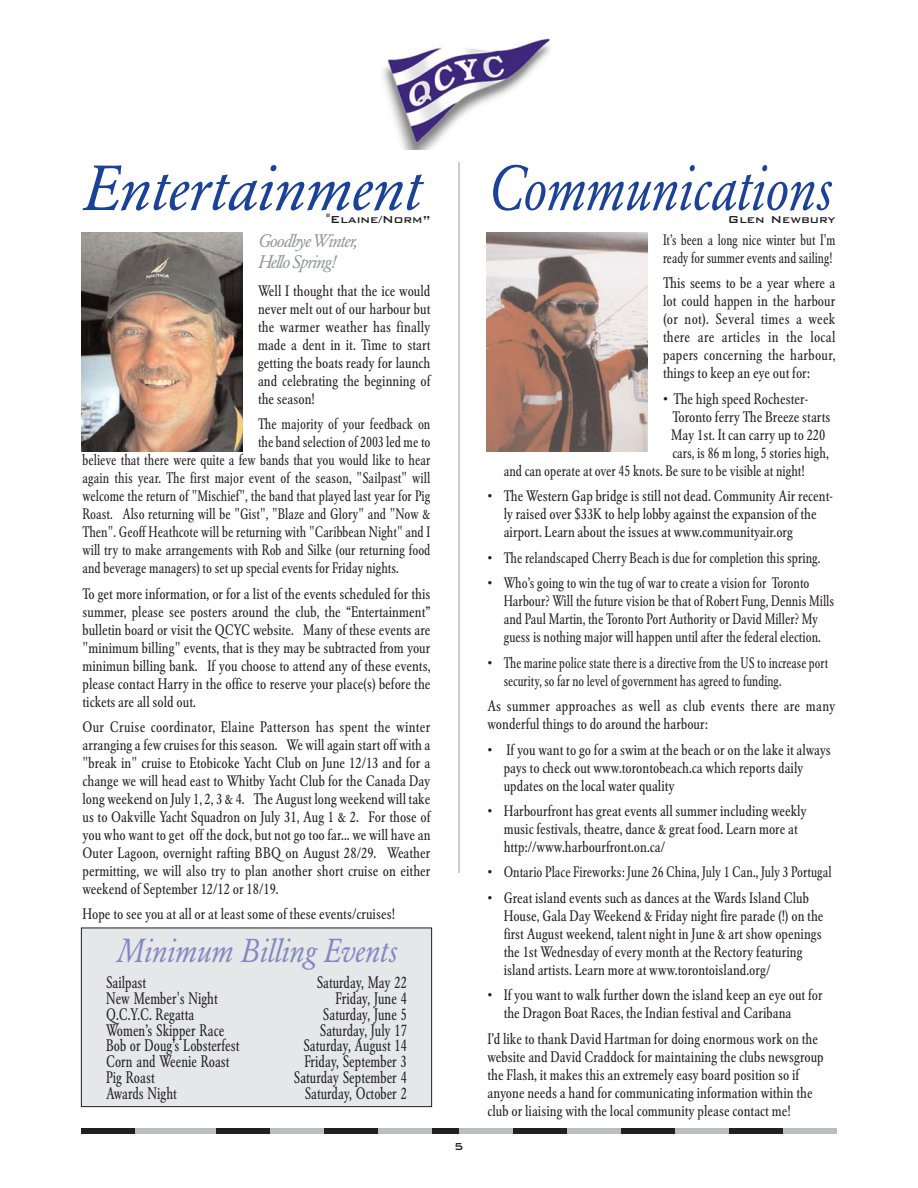
<style>
.page{position:relative;width:918px;height:1188px;background:#fff}
.page>*{position:absolute;margin:0;border:0;box-sizing:border-box;transform-origin:0 0}
.t1{font:italic 63px "Garamond BE";color:#1b4298;scale:.85 1}
.t2{font:italic 63px "Garamond BE";color:#1b4298}
.t3{font:italic 33px "Garamond BE";color:#8288c1;scale:.9 1}
.t4{font:italic 18px/21.6px "Garamond BE";letter-spacing:-.05em;color:#939598}
.t5{font:condensed 16.5px "Garamond BE";color:#231f20;scale:.9 1}
.t6{font:condensed 15px/18px "Garamond BE";color:#231f20}
.t7{font:condensed 15px "Garamond BE";color:#231f20;scale:.95 1}
.t8{font:condensed 15px/18px "Garamond BE";color:#231f20;scale:.9 1}
.t9{font:500 13.5px "Bank Gothic BT";color:#231f20}
.t10{font:500 13.5px "Bank Gothic BT";color:#231f20;scale:.9 1}
</style>
<div class="page">
<img style="left:81px;top:232px;width:162px;height:220px">
<img style="left:486px;top:232px;width:162px;height:220px">
<div style="left:81px;top:1129px;width:54px;height:5px;background:#231f20"></div>
<div style="left:135px;top:1129px;width:54px;height:5px;background:#bbbdc0"></div>
<div style="left:405px;top:1129px;width:54px;height:5px;background:#231f20"></div>
<div style="left:459px;top:1129px;width:54px;height:5px;background:#bbbdc0"></div>
<div style="left:513px;top:1129px;width:54px;height:5px;background:#231f20"></div>
<div style="left:567px;top:1129px;width:54px;height:5px;background:#bbbdc0"></div>
<div style="left:621px;top:1129px;width:54px;height:5px;background:#231f20"></div>
<div style="left:675px;top:1129px;width:54px;height:5px;background:#bbbdc0"></div>
<div style="left:729px;top:1129px;width:54px;height:5px;background:#231f20"></div>
<div style="left:783px;top:1129px;width:54px;height:5px;background:#bbbdc0"></div>
<hr style="left:458px;top:162px;width:2px;height:711px;background:#bbbdc0">
<div style="left:162px;top:1129px;width:54px;height:5px;background:#bbbdc0"></div>
<div style="left:216px;top:1129px;width:54px;height:5px;background:#231f20"></div>
<div style="left:270px;top:1129px;width:54px;height:5px;background:#bbbdc0"></div>
<div style="left:324px;top:1129px;width:54px;height:5px;background:#231f20"></div>
<div style="left:378px;top:1129px;width:54px;height:5px;background:#bbbdc0"></div>
<div style="left:81px;top:928px;width:351px;height:179px;background:#e6e7e8"></div>
<div style="left:81px;top:928px;width:351px;height:179px;border:1px solid #231f20"></div>
<img style="left:383px;top:38px;width:167px;height:111px">
<h1 class="t2" style="left:82px;top:162px;width:340px">Entertainment</h1>
<p class="t9" style="left:326px;top:211px;width:106px">"Elaine/Norm”</p>
<p class="t4" style="left:258px;top:231px;width:101px">Goodbye Winter,<br>Hello Spring!</p>
<p class="t6" style="left:258px;top:283px;width:174px;text-align:justify">Well I thought that the ice would never melt out of our harbour but the warmer weather has finally made a dent in it. Time to start getting the boats ready for launch and celebrating the beginning of the season!</p>
<p class="t7" style="left:258px;top:418px;width:183px">The majority of your feedback on</p>
<p class="t7" style="left:258px;top:436px;width:183px">the band selection of 2003 led me to</p>
<p class="t7" style="left:82px;top:454px;width:368px">believe that there were quite a few bands that you would like to hear</p>
<p class="t7" style="left:82px;top:472px;width:368px">again this year. The first major event of the season, "Sailpast" will</p>
<p class="t7" style="left:82px;top:490px;width:368px">welcome the return of "Mischief", the band that played last year for Pig</p>
<p class="t7" style="left:82px;top:508px;width:368px">Roast. Also returning will be "Gist", "Blaze and Glory" and "Now &amp;</p>
<p class="t7" style="left:82px;top:526px;width:368px">Then". Geoff Heathcote will be returning with "Caribbean Night" and I</p>
<p class="t7" style="left:82px;top:544px;width:368px">will try to make arrangements with Rob and Silke (our returning food</p>
<p class="t7" style="left:82px;top:562px;width:335px">and beverage managers) to set up special events for Friday nights.</p>
<p class="t6" style="left:82px;top:586px;width:350px;text-align:justify">To get more information, or for a list of the events scheduled for this summer, please see posters around the club, the “Entertainment” bulletin board or visit the QCYC website. Many of these events are "minimum billing" events, that is they may be subtracted from your minimun billing bank. If you choose to attend any of these events, please contact Harry in the office to reserve your place(s) before the tickets are all sold out.</p>
<p class="t6" style="left:82px;top:719px;width:350px;text-align:justify">Our Cruise coordinator, Elaine Patterson has spent the winter arranging a few cruises for this season. We will again start off with a "break in" cruise to Etobicoke Yacht Club on June 12/13 and for a change we will head east to Whitby Yacht Club for the Canada Day long weekend on July 1, 2, 3 &amp; 4. The August long weekend will take us to Oakville Yacht Squadron on July 31, Aug 1 &amp; 2. For those of you who want to get off the dock, but not go too far... we will have an Outer Lagoon, overnight rafting BBQ on August 28/29. Weather permitting, we will also try to plan another short cruise on either weekend of September 12/12 or 18/19.</p>
<p class="t6" style="left:82px;top:906px;width:314px">Hope to see you at all or at least some of these events/cruises!</p>
<h2 class="t3" style="left:116px;top:937px;width:314px">Minimum Billing Events</h2>
<p class="t5" style="left:106px;top:976px;width:46px">Sailpast</p>
<p class="t5" style="left:317px;top:976px;width:102px">Saturday, May 22</p>
<p class="t5" style="left:106px;top:992px;width:126px">New Member's Night</p>
<p class="t5" style="left:336px;top:992px;width:81px">Friday, June 4</p>
<p class="t5" style="left:106px;top:1007px;width:99px">Q.C.Y.C. Regatta</p>
<p class="t5" style="left:323px;top:1007px;width:95px">Saturday, June 5</p>
<p class="t5" style="left:106px;top:1023px;width:133px">Women’s Skipper Race</p>
<p class="t5" style="left:320px;top:1023px;width:98px">Saturday, July 17</p>
<p class="t5" style="left:106px;top:1039px;width:150px">Bob or Doug’s Lobsterfest</p>
<p class="t5" style="left:304px;top:1039px;width:116px">Saturday, August 14</p>
<p class="t5" style="left:106px;top:1055px;width:139px">Corn and Weenie Roast</p>
<p class="t5" style="left:304px;top:1055px;width:115px">Friday, September 3</p>
<p class="t5" style="left:106px;top:1070px;width:55px">Pig Roast</p>
<p class="t5" style="left:294px;top:1070px;width:127px">Saturday September 4</p>
<p class="t5" style="left:106px;top:1086px;width:80px">Awards Night</p>
<p class="t5" style="left:305px;top:1086px;width:115px">Saturday, October 2</p>
<p class="t10" style="left:454px;top:1137px;width:12px">5</p>
<h1 class="t1" style="left:488px;top:162px;width:407px">Communications</h1>
<p class="t9" style="left:728px;top:211px;width:109px">Glen Newbury</p>
<p class="t8" style="left:663px;top:232px;width:193px">It’s been a long nice winter but I'm ready for summer events and sailing!</p>
<p class="t6" style="left:663px;top:275px;width:174px;text-align:justify">This seems to be a year where a lot could happen in the harbour (or not). Several times a week there are articles in the local papers concerning the harbour, things to keep an eye out for:</p>
<p class="t6" style="left:663px;top:391px;width:147px">• The high speed Rochester-</p>
<p class="t6" style="left:672px;top:409px;width:159px">Toronto ferry The Breeze starts</p>
<p class="t6" style="left:671px;top:427px;width:156px">May 1st. It can carry up to 220</p>
<p class="t7" style="left:672px;top:446px;width:166px">cars, is 86 m long, 5 stories high,</p>
<p class="t7" style="left:504px;top:464px;width:318px">and can operate at over 45 knots. Be sure to be visible at night!</p>
<p class="t6" style="left:504px;top:488px;width:331px;text-indent:-16px">• The Western Gap bridge is still not dead. Community Air recent&shy;ly raised over $33K to help lobby against the expansion of the airport. Learn about the issues at www.communityair.org</p>
<p class="t6" style="left:487px;top:550px;width:335px">• The relandscaped Cherry Beach is due for completion this spring.</p>
<p class="t6" style="left:504px;top:575px;width:332px;text-indent:-16px">• Who’s going to win the tug of war to create a vision for Toronto Harbour? Will the future vision be that of Robert Fung, Dennis Mills and Paul Martin, the Toronto Port Authority or David Miller? My guess is nothing major will happen until after the federal election.</p>
<p class="t6" style="left:504px;top:655px;width:326px;text-indent:-16px">• The marine police state there is a directive from the US to increase port security, so far no level of government has agreed to funding.</p>
<p class="t6" style="left:488px;top:698px;width:349px">As summer approaches as well as club events there are many wonderful things to do around the harbour:</p>
<p class="t6" style="left:504px;top:742px;width:329px;text-indent:-16px">• If you want to go for a swim at the beach or on the lake it always pays to check out www.torontobeach.ca which reports daily updates on the local water quality</p>
<p class="t6" style="left:504px;top:803px;width:304px;text-indent:-16px">• Harbourfront has great events all summer including weekly music festivals, theatre, dance &amp; great food. Learn more at http://www.harbourfront.on.ca/</p>
<p class="t6" style="left:488px;top:865px;width:346px">• Ontario Place Fireworks: June 26 China, July 1 Can., July 3 Portugal</p>
<p class="t6" style="left:504px;top:890px;width:321px;text-indent:-16px">• Great island events such as dances at the Wards Island Club House, Gala Day Weekend &amp; Friday night fire parade (!) on the first August weekend, talent night in June &amp; art show openings the 1st Wednesday of every month at the Rectory featuring island artists. Learn more at www.torontoisland.org/</p>
<p class="t6" style="left:504px;top:987px;width:321px;text-indent:-16px">• If you want to walk further down the island keep an eye out for the Dragon Boat Races, the Indian festival and Caribana</p>
<p class="t6" style="left:488px;top:1031px;width:338px">I’d like to thank David Hartman for doing enormous work on the website and David Craddock for maintaining the clubs newsgroup the Flash, it makes this an extremely easy board position so if anyone needs a hand for communicating information within the club or liaising with the local community please contact me!</p>
</div>
